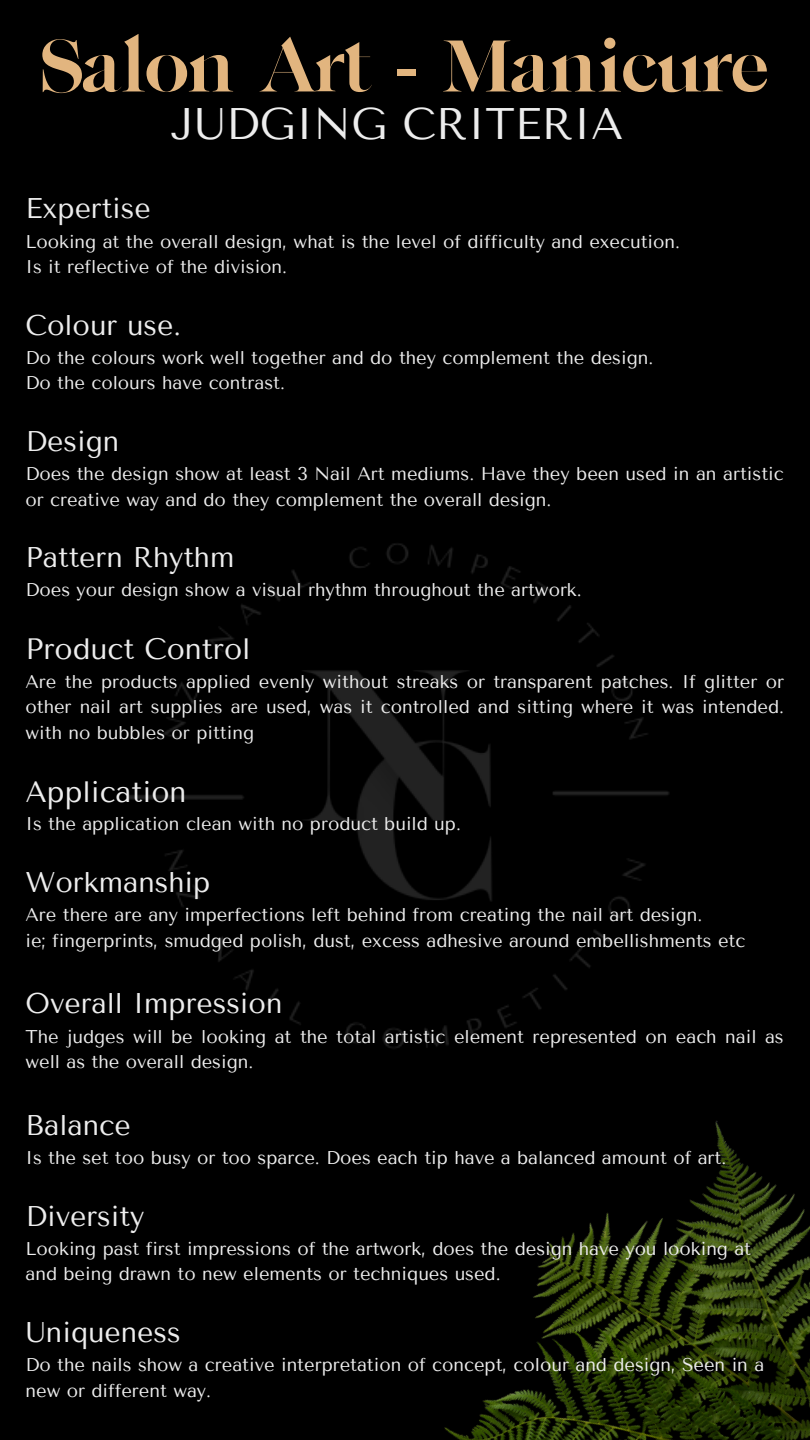
<style>
.page{position:relative;width:810px;height:1440px;background:#000}
.page>*{position:absolute;margin:0;border:0;box-sizing:border-box;transform-origin:0 0}
.t1{font:75.1px "Sophillia";color:#e2b57f}
.t2{font:44.1px "Tenor Sans";color:#ededed}
.t3{font:29.4px "Tenor Sans";color:#ededed}
.t4{font:28.4px "Tenor Sans";color:#ededed}
.t5{font:18.4px/25.5px "Tenor Sans";color:#ededed}
</style>
<div class="page">
<img style="left:127px;top:543px;width:542px;height:506px">
<img style="left:444px;top:1121px;width:366px;height:319px">
<h1 class="t1" style="left:42px;top:14px;width:728px">Salon Art - Manicure</h1>
<h2 class="t2" style="left:171px;top:98px;width:454px">JUDGING CRITERIA</h2>
<h3 class="t4" style="left:26px;top:192px;width:127px">Expertise</h3>
<p class="t5" style="left:26px;top:229px;width:656px">Looking at the overall design, what is the level of difficulty and execution.<br>Is it reflective of the division.</p>
<h3 class="t4" style="left:26px;top:309px;width:157px">Colour use.</h3>
<p class="t5" style="left:26px;top:345px;width:629px">Do the colours work well together and do they complement the design.<br>Do the colours have contrast.</p>
<h3 class="t4" style="left:26px;top:425px;width:95px">Design</h3>
<p class="t5" style="left:26px;top:461px;width:760px">Does the design show at least 3 Nail Art mediums. Have they been used in an artistic or creative way and do they complement the overall design.</p>
<h3 class="t4" style="left:26px;top:541px;width:210px">Pattern Rhythm</h3>
<p class="t5" style="left:26px;top:578px;width:558px">Does your design show a visual rhythm throughout the artwork.</p>
<h3 class="t3" style="left:26px;top:632px;width:227px">Product Control</h3>
<p class="t5" style="left:26px;top:669px;width:760px;text-align:justify">Are the products applied evenly without streaks or transparent patches. If glitter or other nail art supplies are used, was it controlled and sitting where it was intended. with no bubbles or pitting</p>
<h3 class="t3" style="left:26px;top:775px;width:163px">Application</h3>
<p class="t5" style="left:26px;top:812px;width:437px">Is the application clean with no product build up.</p>
<h3 class="t4" style="left:26px;top:866px;width:186px">Workmanship</h3>
<p class="t5" style="left:26px;top:902px;width:721px">Are there are any imperfections left behind from creating the nail art design.<br>ie; fingerprints, smudged polish, dust, excess adhesive around embellishments etc</p>
<h3 class="t4" style="left:26px;top:987px;width:259px">Overall Impression</h3>
<p class="t5" style="left:26px;top:1024px;width:760px">The judges will be looking at the total artistic element represented on each nail as well as the overall design.</p>
<h3 class="t4" style="left:26px;top:1109px;width:107px">Balance</h3>
<p class="t5" style="left:26px;top:1145px;width:702px">Is the set too busy or too sparce. Does each tip have a balanced amount of art.</p>
<h3 class="t4" style="left:26px;top:1200px;width:120px">Diversity</h3>
<p class="t5" style="left:26px;top:1236px;width:727px">Looking past first impressions of the artwork, does the design have you looking at and being drawn to new elements or techniques used.</p>
<h3 class="t4" style="left:26px;top:1316px;width:157px">Uniqueness</h3>
<p class="t5" style="left:26px;top:1352px;width:740px">Do the nails show a creative interpretation of concept, colour and design, Seen in a new or different way.</p>
</div>
